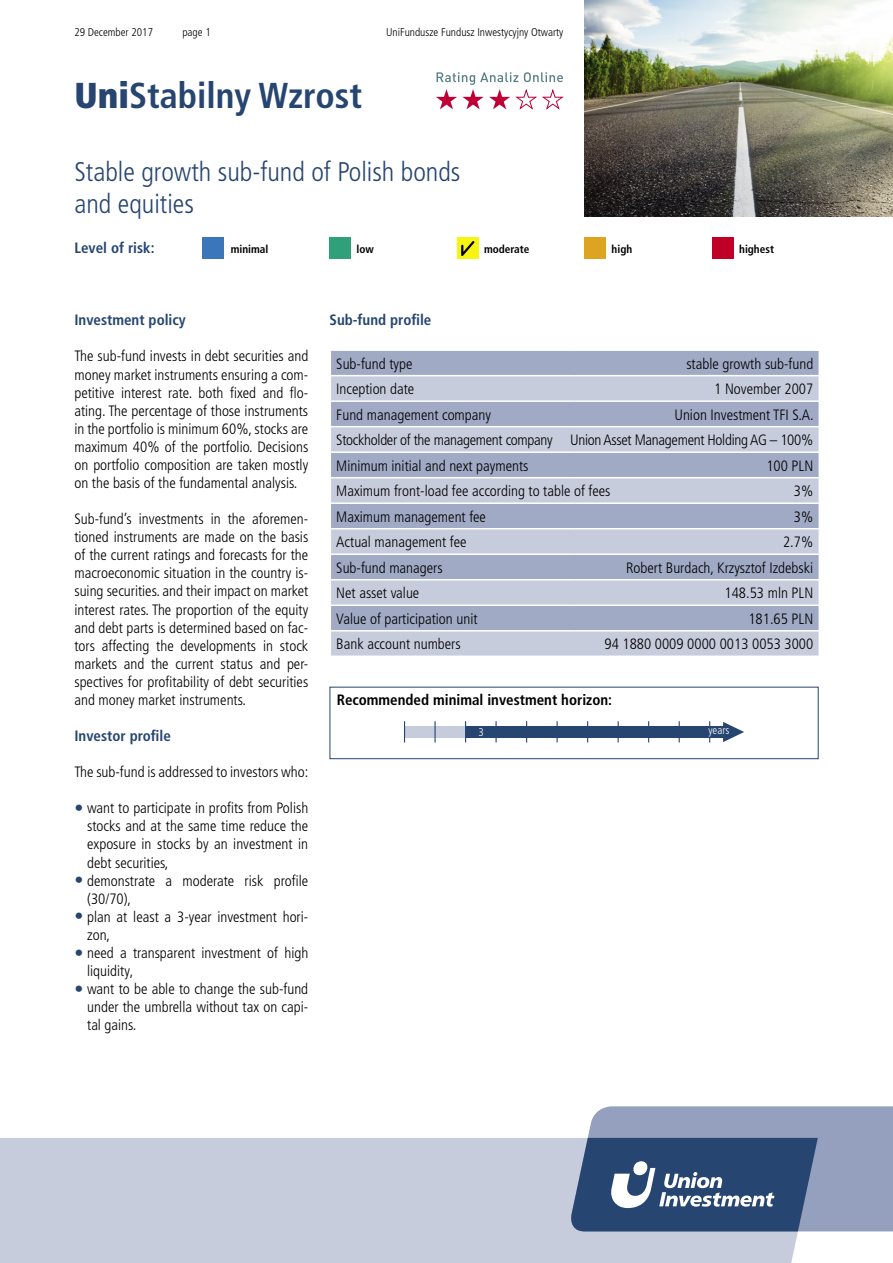
<style>
.page{position:relative;width:893px;height:1263px;background:#fff}
.page>*{position:absolute;margin:0;border:0;box-sizing:border-box;transform-origin:0 0}
.t1{font:700 condensed 36px "Frutiger LT Pro";color:#264570}
.t2{font:300 condensed 27px/32px "Frutiger LT Pro";color:#264570}
.t3{font:300 condensed 15px/18px "Frutiger LT Pro";color:#000;text-align:justify}
.t4{font:700 condensed 15px "Frutiger LT Pro";color:#264570}
.t5{font:700 condensed 15px "Frutiger LT Pro";color:#000}
.t6{font:300 condensed 11.25px "Frutiger LT Pro";color:#000}
.t7{font:700 condensed 11.25px "Frutiger LT Pro";color:#000}
.t8{font:300 condensed 11.25px "Frutiger LT Pro";color:#fff}
.s1{font-weight:900}
.s2{font-size:18px;color:#264570}
</style>
<div class="page">
<div style="left:202px;top:238px;width:21px;height:21px;background:#3b76ba"></div>
<div style="left:330px;top:238px;width:21px;height:21px;background:#30a07a"></div>
<div style="left:457px;top:238px;width:21px;height:21px;background:#f7f410"></div>
<svg style="left:461px;top:241px;width:13px;height:15px"></svg>
<div style="left:585px;top:238px;width:21px;height:21px;background:#dda421"></div>
<div style="left:712px;top:238px;width:21px;height:21px;background:#be0027"></div>
<div style="left:0;top:1138px;width:818px;height:125px;background:#c7ccdd"></div>
<svg style="left:568px;top:1106px;width:325px;height:125px;background:#6a7d9e"></svg>
<svg style="left:436px;top:72px;width:127px;height:38px"></svg>
<img style="left:585px;top:0;width:308px;height:217px">
<div style="left:330px;top:687px;width:489px;height:72px;border:1px solid #264570"></div>
<div style="left:331px;top:351px;width:488px;height:24px;background:#a0aac5"></div>
<svg style="left:331px;top:376px;width:488px;height:279px;background:#b6bdd2"></svg>
<hr style="left:330px;top:400px;width:245px;height:2px;background:#fff">
<hr style="left:575px;top:400px;width:245px;height:2px;background:#fff">
<hr style="left:330px;top:426px;width:245px;height:1px;background:#fff">
<hr style="left:575px;top:426px;width:245px;height:1px;background:#fff">
<hr style="left:330px;top:451px;width:245px;height:2px;background:#fff">
<hr style="left:575px;top:451px;width:245px;height:2px;background:#fff">
<hr style="left:330px;top:477px;width:245px;height:1px;background:#fff">
<hr style="left:575px;top:477px;width:245px;height:1px;background:#fff">
<hr style="left:330px;top:502px;width:245px;height:2px;background:#fff">
<hr style="left:575px;top:502px;width:245px;height:2px;background:#fff">
<hr style="left:330px;top:528px;width:245px;height:1px;background:#fff">
<hr style="left:575px;top:528px;width:245px;height:1px;background:#fff">
<hr style="left:330px;top:553px;width:245px;height:2px;background:#fff">
<hr style="left:575px;top:553px;width:245px;height:2px;background:#fff">
<hr style="left:330px;top:579px;width:245px;height:1px;background:#fff">
<hr style="left:575px;top:579px;width:245px;height:1px;background:#fff">
<hr style="left:330px;top:604px;width:245px;height:2px;background:#fff">
<hr style="left:575px;top:604px;width:245px;height:2px;background:#fff">
<hr style="left:330px;top:630px;width:245px;height:1px;background:#fff">
<hr style="left:575px;top:630px;width:245px;height:1px;background:#fff">
<div style="left:404px;top:726px;width:320px;height:12px;background:#264570"></div>
<div style="left:404px;top:726px;width:62px;height:12px;background:#c7ccdd"></div>
<svg style="left:723px;top:722px;width:21px;height:20px"></svg>
<svg style="left:404px;top:721px;width:1px;height:21px"></svg>
<hr style="left:434px;top:721px;width:2px;height:21px;background:#264570">
<svg style="left:465px;top:721px;width:1px;height:21px"></svg>
<hr style="left:495px;top:721px;width:2px;height:21px;background:#264570">
<p class="t6" style="left:74px;top:26px;width:80px">29 December 2017</p>
<p class="t6" style="left:182px;top:26px;width:30px">page 1</p>
<p class="t6" style="left:386px;top:26px;width:179px">UniFundusze Fundusz Inwestycyjny Otwarty</p>
<h1 class="t1" style="left:74px;top:75px;width:289px"><span class="s1">Uni</span>Stabilny Wzrost</h1>
<h2 class="t2" style="left:74px;top:156px;width:388px">Stable growth sub-fund of Polish bonds and equities</h2>
<p class="t4" style="left:74px;top:239px;width:82px">Level of risk:</p>
<p class="t7" style="left:231px;top:242px;width:39px">minimal</p>
<p class="t7" style="left:356px;top:242px;width:19px">low</p>
<p class="t7" style="left:484px;top:242px;width:47px">moderate</p>
<p class="t7" style="left:612px;top:242px;width:22px">high</p>
<p class="t7" style="left:739px;top:242px;width:36px">highest</p>
<p class="t4" style="left:74px;top:311px;width:113px">Investment policy</p>
<p class="t3" style="left:74px;top:347px;width:235px">The sub-fund invests in debt securities and money market instruments ensuring a com&shy;petitive interest rate. both fixed and flo&shy;ating. The percentage of those instruments in the portfolio is minimum 60%, stocks are maximum 40% of the portfolio. Decisions on portfolio composition are taken mostly on the basis of the fundamental analysis.</p>
<p class="t3" style="left:74px;top:510px;width:235px">Sub-fund’s investments in the aforemen&shy;tioned instruments are made on the basis of the current ratings and forecasts for the macroeconomic situation in the country is&shy;suing securities. and their impact on market interest rates. The proportion of the equity and debt parts is determined based on fac&shy;tors affecting the developments in stock markets and the current status and per&shy;spectives for profitability of debt securities and money market instruments.</p>
<p class="t4" style="left:74px;top:727px;width:98px">Investor profi le</p>
<p class="t3" style="left:74px;top:763px;width:235px">The sub-fund is addressed to investors who:</p>
<p class="t3" style="left:87px;top:799px;width:223px;text-indent:-13px"><span class="s2">•</span> want to participate in profits from Polish stocks and at the same time reduce the exposure in stocks by an investment in debt securities,</p>
<p class="t3" style="left:87px;top:871px;width:223px;text-indent:-13px"><span class="s2">•</span> demonstrate a moderate risk profile (30/70),</p>
<p class="t3" style="left:87px;top:908px;width:223px;text-indent:-13px"><span class="s2">•</span> plan at least a 3-year investment hori&shy;zon,</p>
<p class="t3" style="left:87px;top:944px;width:223px;text-indent:-13px"><span class="s2">•</span> need a transparent investment of high liquidity,</p>
<p class="t3" style="left:87px;top:980px;width:223px;text-indent:-13px"><span class="s2">•</span> want to be able to change the sub-fund under the umbrella without tax on capi&shy;tal gains.</p>
<p class="t4" style="left:330px;top:311px;width:103px">Sub-fund profile</p>
<p class="t3" style="left:336px;top:354px;width:78px">Sub-fund type</p>
<p class="t3" style="left:686px;top:354px;width:128px">stable growth sub-fund</p>
<p class="t3" style="left:336px;top:380px;width:80px">Inception date</p>
<p class="t3" style="left:714px;top:380px;width:101px">1 November 2007</p>
<p class="t3" style="left:336px;top:405px;width:156px">Fund management company</p>
<p class="t3" style="left:336px;top:402px;width:479px;line-height:25.5px;text-indent:338px">Union Investment TFI S.A.<br>Stockholder of the management company Union Asset Management Holding AG – 100% Minimum initial and next payments</p>
<p class="t3" style="left:766px;top:457px;width:48px">100 PLN</p>
<p class="t3" style="left:336px;top:482px;width:276px">Maximum front-load fee according to table of fees</p>
<p class="t3" style="left:794px;top:482px;width:21px">3%</p>
<p class="t3" style="left:336px;top:508px;width:151px">Maximum management fee</p>
<p class="t3" style="left:794px;top:508px;width:21px">3%</p>
<p class="t3" style="left:336px;top:533px;width:132px">Actual management fee</p>
<p class="t3" style="left:783px;top:533px;width:32px">2.7%</p>
<p class="t3" style="left:336px;top:559px;width:108px">Sub-fund managers</p>
<p class="t3" style="left:626px;top:559px;width:189px">Robert Burdach, Krzysztof Izdebski</p>
<p class="t3" style="left:336px;top:584px;width:85px">Net asset value</p>
<p class="t3" style="left:724px;top:584px;width:90px">148.53 mln PLN</p>
<p class="t3" style="left:336px;top:610px;width:143px">Value of participation unit</p>
<p class="t3" style="left:748px;top:610px;width:66px">181.65 PLN</p>
<p class="t3" style="left:336px;top:635px;width:126px">Bank account numbers</p>
<p class="t3" style="left:604px;top:635px;width:210px">94 1880 0009 0000 0013 0053 3000</p>
<p class="t5" style="left:337px;top:691px;width:277px">Recommended minimal investment horizon:</p>
<p class="t8" style="left:478px;top:726px;width:7px">3</p>
<p class="t8" style="left:708px;top:724px;width:23px">years</p>
</div>
